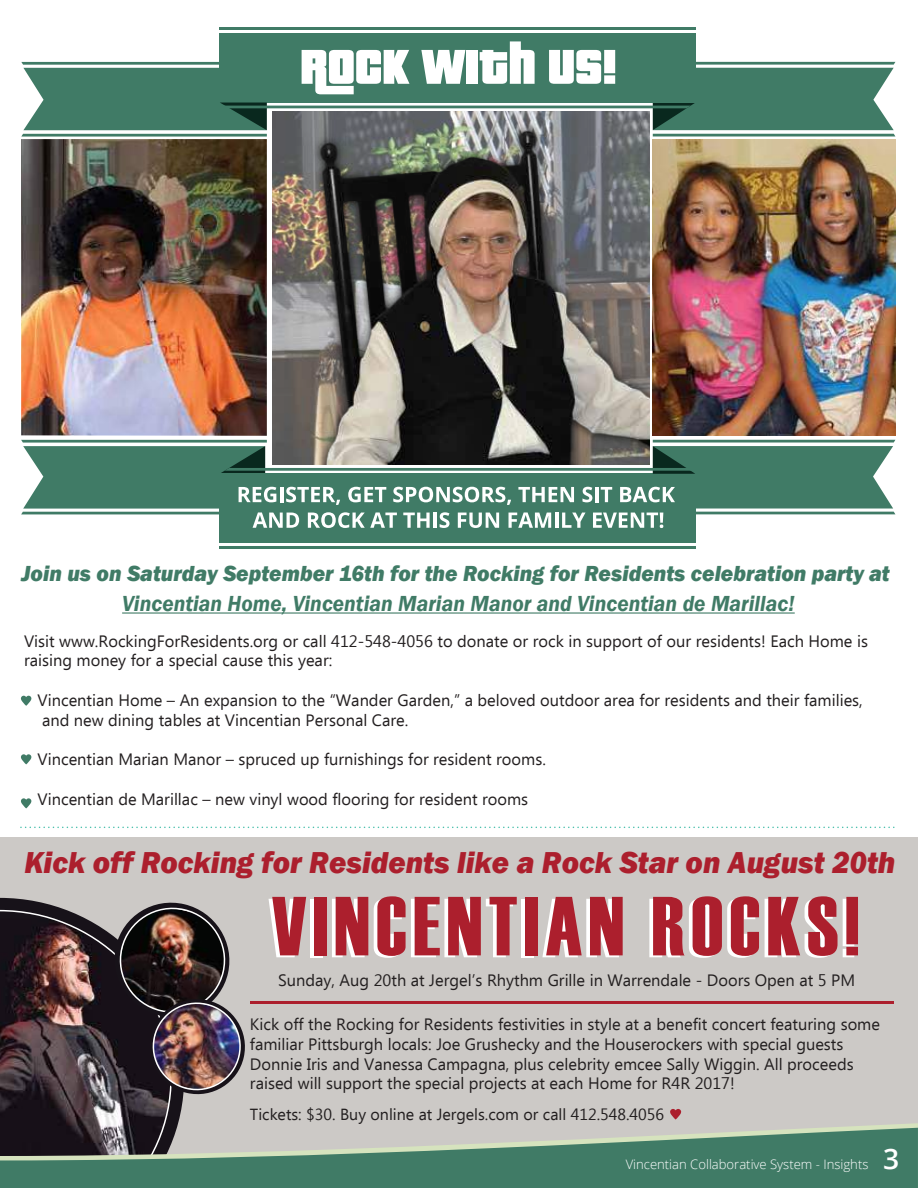
<style>
.page{position:relative;width:918px;height:1188px;background:#fff}
.page>*{position:absolute;margin:0;border:0;box-sizing:border-box;transform-origin:0 0}
.t1{font:83.55px "Haettenschweiler";letter-spacing:.075em;color:#ac1f2d}
.t2{font:italic 800 31.2px "Franklin Gothic";color:#ac1f2d;scale:.96 1}
.t3{font:italic 800 22.5px "Franklin Gothic";color:#407b66;scale:.96 1}
.t4{font:italic 600 22.5px "Franklin Gothic";color:#407b66;scale:.96 1}
.t5{font:16.5px/19.8px "Ebrima";color:#231f20}
.t6{font:16.05px "Ebrima";color:#231f20}
.t7{font:300 13.05px "Open Sans";color:#fff}
.s1{font-weight:600;font-size:28.2px}
</style>
<div class="page">
<div style="left:0;top:837px;width:918px;height:351px;background:#ccc9c6"></div>
<img style="left:272px;top:137px;width:378px;height:303px">
<img style="left:21px;top:139px;width:246px;height:297px">
<img style="left:653px;top:139px;width:242px;height:297px">
<hr style="left:219px;top:27px;width:477px;height:3px;background:#407b66">
<div style="left:219px;top:33px;width:477px;height:70px;background:#407b66"></div>
<hr style="left:220px;top:546px;width:476px;height:3px;background:#407b66">
<div style="left:220px;top:474px;width:476px;height:69px;background:#407b66"></div>
<svg style="left:21px;top:41px;width:874px;height:96px"></svg>
<svg style="left:21px;top:440px;width:874px;height:88px"></svg>
<svg style="left:0;top:898px;width:183px;height:225px"></svg>
<img style="left:0;top:909px;width:173px;height:214px">
<img style="left:109px;top:898px;width:136px;height:201px">
<svg style="left:0;top:1123px;width:918px;height:5px"></svg>
<svg style="left:0;top:1128px;width:918px;height:60px;fill:#407b66"></svg>
<hr style="left:250px;top:1001px;width:644px;height:3px;background:#ac1f2d">
<svg style="left:670px;top:1109px;width:11px;height:11px"></svg>
<svg style="left:21px;top:827px;width:874px;height:1px"></svg>
<svg style="left:21px;top:696px;width:10px;height:10px"></svg>
<svg style="left:21px;top:754px;width:10px;height:10px"></svg>
<svg style="left:21px;top:798px;width:10px;height:10px"></svg>
<hr style="left:122px;top:612px;width:673px;height:2px;background:#407b66">
<h3 class="t3" style="left:22px;top:559px;width:906px">Join us on Saturday September 16th for the Rocking for Residents celebration party at</h3>
<h3 class="t4" style="left:122px;top:589px;width:702px">Vincentian Home, Vincentian Marian Manor and Vincentian de Marillac!</h3>
<p class="t5" style="left:24px;top:632px;width:845px">Visit www.RockingForResidents.org or call 412-548-4056 to donate or rock in support of our residents! Each Home is raising money for a special cause this year:</p>
<p class="t5" style="left:38px;top:691px;width:827px">Vincentian Home – An expansion to the “Wander Garden,” a beloved outdoor area for residents and their families, and new dining tables at Vincentian Personal Care.</p>
<p class="t5" style="left:38px;top:750px;width:510px">Vincentian Marian Manor – spruced up furnishings for resident rooms.</p>
<p class="t5" style="left:38px;top:790px;width:492px">Vincentian de Marillac – new vinyl wood flooring for resident rooms</p>
<h2 class="t2" style="left:24px;top:842px;width:909px">Kick off Rocking for Residents like a Rock Star on August 20th</h2>
<h1 class="t1" style="left:272px;top:870px;width:589px">VINCENTIAN ROCKS!</h1>
<p class="t5" style="left:278px;top:972px;width:579px">Sunday, Aug 20th at Jergel’s Rhythm Grille in Warrendale - Doors Open at 5 PM</p>
<p class="t5" style="left:250px;top:1016px;width:632px">Kick off the Rocking for Residents festivities in style at a benefit concert featuring some familiar Pittsburgh locals: Joe Grushecky and the Houserockers with special guests Donnie Iris and Vanessa Campagna, plus celebrity emcee Sally Wiggin. All proceeds raised will support the special projects at each Home for R4R 2017!</p>
<p class="t6" style="left:250px;top:1103px;width:416px">Tickets: $30. Buy online at Jergels.com or call 412.548.4056</p>
<p class="t7" style="left:625px;top:1155px;width:274px">Vincentian Collaborative System - Insights <span class="s1">3</span></p>
</div>
